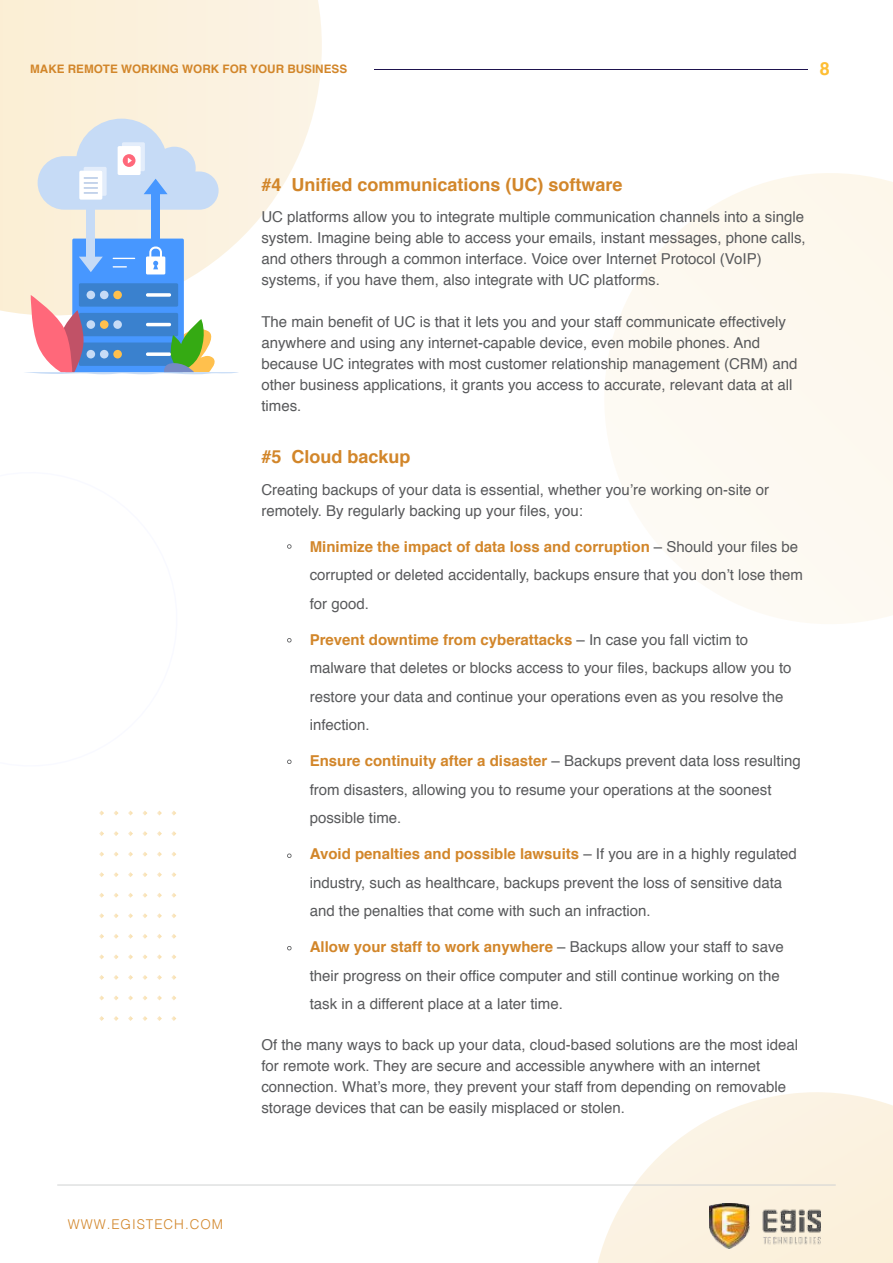
<style>
.page{position:relative;width:893px;height:1263px;background:#fff}
.page>*{position:absolute;margin:0;border:0;box-sizing:border-box;transform-origin:0 0}
.t1{font:700 18px "Helvetica";color:#d2862a}
.t2{font:700 18px "Helvetica";color:#febe33}
.t3{font:15px/21px "Helvetica";color:#58595b}
.t4{font:300 13.5px "Helvetica";letter-spacing:.07em;color:#d2862a}
.t5{font:700 11.7px "Helvetica";color:#d2862a}
.s1{font-weight:700;color:#d2862a}
</style>
<div class="page">
<svg style="left:0;top:0;width:322px;height:314px"></svg>
<svg style="left:598px;top:1092px;width:295px;height:171px"></svg>
<svg style="left:605px;top:173px;width:288px;height:451px"></svg>
<svg style="left:157px;top:995px;width:5px;height:5px"></svg>
<svg style="left:143px;top:996px;width:4px;height:4px"></svg>
<svg style="left:128px;top:995px;width:5px;height:5px"></svg>
<svg style="left:114px;top:996px;width:4px;height:4px"></svg>
<svg style="left:99px;top:995px;width:5px;height:5px"></svg>
<svg style="left:172px;top:995px;width:4px;height:5px"></svg>
<svg style="left:157px;top:975px;width:5px;height:5px"></svg>
<svg style="left:142px;top:975px;width:5px;height:5px"></svg>
<svg style="left:128px;top:975px;width:5px;height:5px"></svg>
<svg style="left:114px;top:975px;width:4px;height:5px"></svg>
<svg style="left:99px;top:975px;width:5px;height:5px"></svg>
<svg style="left:171px;top:975px;width:5px;height:5px"></svg>
<svg style="left:157px;top:954px;width:5px;height:5px"></svg>
<svg style="left:143px;top:954px;width:4px;height:5px"></svg>
<svg style="left:128px;top:954px;width:5px;height:5px"></svg>
<svg style="left:114px;top:954px;width:4px;height:5px"></svg>
<svg style="left:99px;top:954px;width:5px;height:5px"></svg>
<svg style="left:171px;top:954px;width:5px;height:5px"></svg>
<svg style="left:157px;top:934px;width:5px;height:5px"></svg>
<svg style="left:142px;top:934px;width:5px;height:5px"></svg>
<svg style="left:128px;top:934px;width:5px;height:5px"></svg>
<svg style="left:114px;top:934px;width:4px;height:5px"></svg>
<svg style="left:99px;top:934px;width:5px;height:5px"></svg>
<svg style="left:171px;top:934px;width:5px;height:5px"></svg>
<svg style="left:157px;top:913px;width:5px;height:5px"></svg>
<svg style="left:142px;top:913px;width:5px;height:5px"></svg>
<svg style="left:128px;top:913px;width:5px;height:5px"></svg>
<svg style="left:114px;top:913px;width:4px;height:5px"></svg>
<svg style="left:99px;top:913px;width:5px;height:5px"></svg>
<svg style="left:171px;top:913px;width:5px;height:5px"></svg>
<svg style="left:157px;top:893px;width:5px;height:5px"></svg>
<svg style="left:142px;top:893px;width:5px;height:5px"></svg>
<svg style="left:128px;top:893px;width:5px;height:5px"></svg>
<svg style="left:114px;top:893px;width:4px;height:5px"></svg>
<svg style="left:99px;top:893px;width:5px;height:5px"></svg>
<svg style="left:171px;top:893px;width:5px;height:5px"></svg>
<svg style="left:157px;top:872px;width:5px;height:5px"></svg>
<svg style="left:142px;top:872px;width:5px;height:5px"></svg>
<svg style="left:128px;top:872px;width:5px;height:5px"></svg>
<svg style="left:114px;top:872px;width:4px;height:5px"></svg>
<svg style="left:99px;top:872px;width:5px;height:5px"></svg>
<svg style="left:171px;top:872px;width:5px;height:5px"></svg>
<svg style="left:157px;top:852px;width:5px;height:5px"></svg>
<svg style="left:143px;top:852px;width:4px;height:5px"></svg>
<svg style="left:128px;top:852px;width:5px;height:5px"></svg>
<svg style="left:114px;top:852px;width:4px;height:5px"></svg>
<svg style="left:99px;top:852px;width:5px;height:5px"></svg>
<svg style="left:171px;top:852px;width:5px;height:5px"></svg>
<svg style="left:157px;top:831px;width:5px;height:5px"></svg>
<svg style="left:142px;top:831px;width:5px;height:5px"></svg>
<svg style="left:128px;top:831px;width:5px;height:5px"></svg>
<svg style="left:114px;top:831px;width:4px;height:5px"></svg>
<svg style="left:99px;top:831px;width:5px;height:5px"></svg>
<svg style="left:171px;top:831px;width:5px;height:5px"></svg>
<svg style="left:157px;top:1016px;width:5px;height:5px"></svg>
<svg style="left:142px;top:1016px;width:5px;height:5px"></svg>
<svg style="left:128px;top:1016px;width:5px;height:5px"></svg>
<svg style="left:114px;top:1016px;width:4px;height:5px"></svg>
<svg style="left:99px;top:1016px;width:5px;height:5px"></svg>
<svg style="left:171px;top:1016px;width:5px;height:5px"></svg>
<svg style="left:157px;top:810px;width:5px;height:5px"></svg>
<svg style="left:143px;top:811px;width:4px;height:4px"></svg>
<svg style="left:128px;top:810px;width:5px;height:5px"></svg>
<svg style="left:114px;top:811px;width:4px;height:4px"></svg>
<svg style="left:99px;top:810px;width:5px;height:5px"></svg>
<svg style="left:172px;top:811px;width:4px;height:4px"></svg>
<svg style="left:287px;top:544px;width:5px;height:5px"></svg>
<svg style="left:287px;top:638px;width:5px;height:4px"></svg>
<svg style="left:287px;top:759px;width:5px;height:5px"></svg>
<svg style="left:287px;top:853px;width:5px;height:5px"></svg>
<svg style="left:287px;top:946px;width:5px;height:4px"></svg>
<hr style="left:57px;top:1185px;width:779px;height:1px;background:#d0d2d3">
<hr style="left:374px;top:70px;width:434px;height:1px;background:#1e134e">
<div style="left:72px;top:239px;width:112px;height:133px;background:#4797ff;border-radius:2px"></div>
<div style="left:79px;top:283px;width:99px;height:24px;background:#3a81ce;border-radius:2px"></div>
<div style="left:87px;top:194px;width:8px;height:69px;background:#c6dbf6"></div>
<svg style="left:79px;top:257px;width:24px;height:15px"></svg>
<div style="left:151px;top:188px;width:9px;height:69px;background:#4797ff"></div>
<svg style="left:23px;top:295px;width:216px;height:79px"></svg>
<div style="left:87px;top:291px;width:8px;height:8px;background:#c6dbf6;border-radius:50%"></div>
<div style="left:100px;top:291px;width:9px;height:8px;background:#c6dbf6;border-radius:50%"></div>
<div style="left:113px;top:291px;width:9px;height:8px;background:#ffc04d;border-radius:50%"></div>
<div style="left:87px;top:320px;width:8px;height:9px;background:#c6dbf6;border-radius:50%"></div>
<div style="left:100px;top:320px;width:9px;height:9px;background:#ffc04d;border-radius:50%"></div>
<div style="left:113px;top:320px;width:9px;height:9px;background:#c6dbf6;border-radius:50%"></div>
<div style="left:87px;top:350px;width:8px;height:8px;background:#c6dbf6;border-radius:50%"></div>
<div style="left:100px;top:350px;width:9px;height:8px;background:#c6dbf6;border-radius:50%"></div>
<div style="left:113px;top:350px;width:9px;height:8px;background:#ffc04d;border-radius:50%"></div>
<svg style="left:146px;top:246px;width:19px;height:28px"></svg>
<svg style="left:113px;top:258px;width:22px;height:1px"></svg>
<svg style="left:113px;top:266px;width:14px;height:2px"></svg>
<svg style="left:38px;top:119px;width:181px;height:91px"></svg>
<svg style="left:146px;top:293px;width:25px;height:4px"></svg>
<hr style="left:146px;top:323px;width:25px;height:3px;background:#fff;border-radius:2px">
<svg style="left:146px;top:352px;width:25px;height:4px"></svg>
<svg style="left:162px;top:319px;width:57px;height:53px"></svg>
<img style="left:710px;top:1203px;width:111px;height:45px">
<p class="t5" style="left:30px;top:60px;width:319px">MAKE REMOTE WORKING WORK FOR YOUR BUSINESS</p>
<p class="t2" style="left:820px;top:54px;width:12px">8</p>
<p class="t1" style="left:261px;top:170px;width:363px">#4 Unified communications (UC) software</p>
<p class="t3" style="left:261px;top:207px;width:546px">UC platforms allow you to integrate multiple communication channels into a single system. Imagine being able to access your emails, instant messages, phone calls, and others through a common interface. Voice over Internet Protocol (VoIP) systems, if you have them, also integrate with UC platforms.</p>
<p class="t3" style="left:261px;top:312px;width:538px">The main benefit of UC is that it lets you and your staff communicate effectively anywhere and using any internet-capable device, even mobile phones. And because UC integrates with most customer relationship management (CRM) and other business applications, it grants you access to accurate, relevant data at all times.</p>
<p class="t1" style="left:261px;top:442px;width:151px">#5 Cloud backup</p>
<p class="t3" style="left:261px;top:479px;width:509px">Creating backups of your data is essential, whether you’re working on-site or remotely. By regularly backing up your files, you:</p>
<p class="t3" style="left:310px;top:533px;width:495px;line-height:28.5px"><span class="s1">Minimize the impact of data loss and corruption</span> – Should your files be corrupted or deleted accidentally, backups ensure that you don’t lose them for good.</p>
<p class="t3" style="left:310px;top:626px;width:483px;line-height:28.5px"><span class="s1">Prevent downtime from cyberattacks</span> – In case you fall victim to malware that deletes or blocks access to your files, backups allow you to restore your data and continue your operations even as you resolve the infection.</p>
<p class="t3" style="left:310px;top:747px;width:493px;line-height:28.5px"><span class="s1">Ensure continuity after a disaster</span> – Backups prevent data loss resulting from disasters, allowing you to resume your operations at the soonest possible time.</p>
<p class="t3" style="left:310px;top:840px;width:489px;line-height:28.5px"><span class="s1">Avoid penalties and possible lawsuits</span> – If you are in a highly regulated industry, such as healthcare, backups prevent the loss of sensitive data and the penalties that come with such an infraction.</p>
<p class="t3" style="left:310px;top:933px;width:476px;line-height:28.5px"><span class="s1">Allow your staff to work anywhere</span> – Backups allow your staff to save their progress on their office computer and still continue working on the task in a different place at a later time.</p>
<p class="t3" style="left:261px;top:1035px;width:538px">Of the many ways to back up your data, cloud-based solutions are the most ideal for remote work. They are secure and accessible anywhere with an internet connection. What’s more, they prevent your staff from depending on removable storage devices that can be easily misplaced or stolen.</p>
<p class="t4" style="left:68px;top:1213px;width:157px">WWW.EGISTECH.COM</p>
</div>
